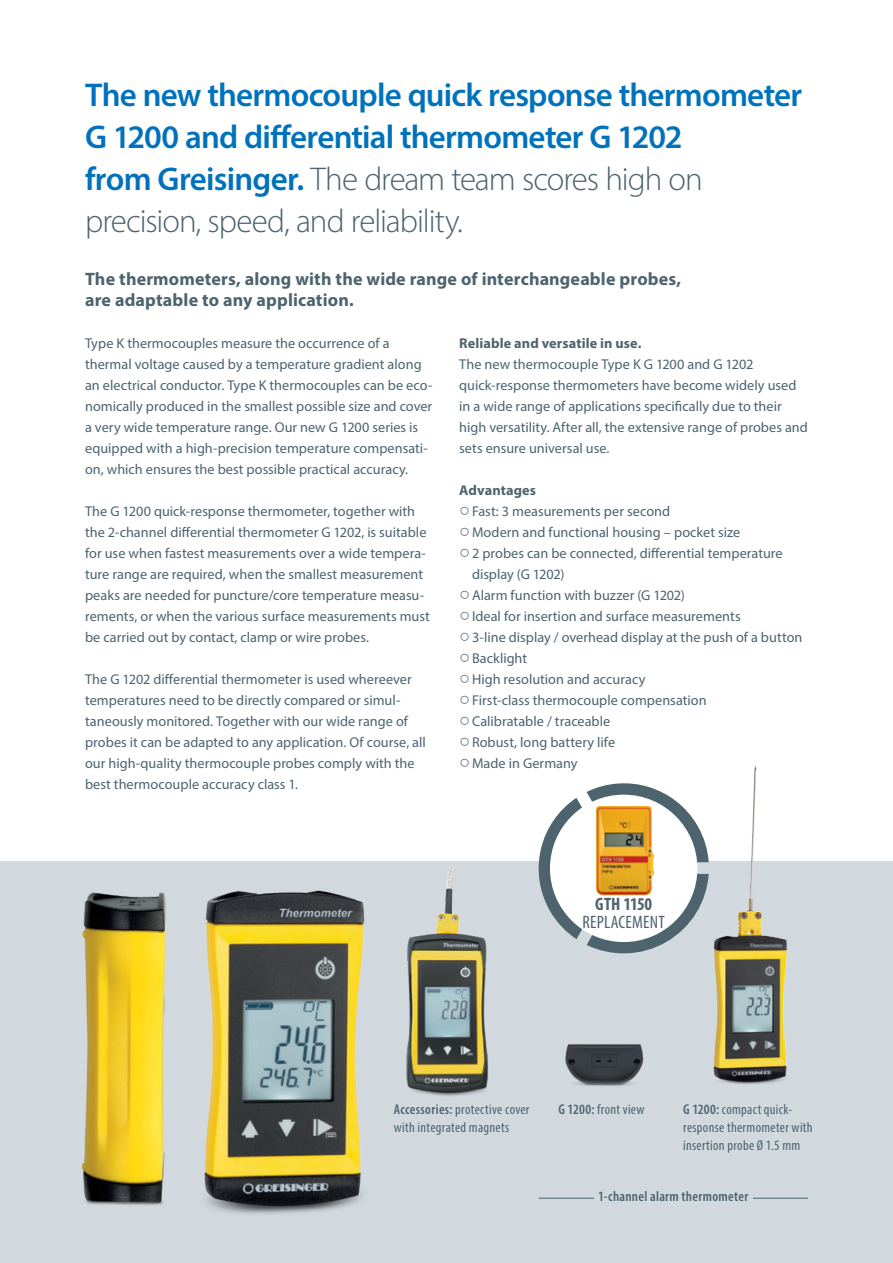
<style>
.page{position:relative;width:893px;height:1263px;background:#fff}
.page>*{position:absolute;margin:0;border:0;box-sizing:border-box;transform-origin:0 0}
.t1{font:600 33px/42px "Myriad Pro";letter-spacing:-.025em;color:#0072bc}
.t2{font:700 18px/21px "Myriad Pro";letter-spacing:.005em;color:#4d636e}
.t3{font:condensed 18px "Myriad Pro";letter-spacing:.015em;color:#4d636e}
.t4{font:700 condensed 18px "Myriad Pro";letter-spacing:-.015em;color:#4d636e}
.t5{font:14.25px/21px "Myriad Pro";letter-spacing:.005em;color:#4d636e}
.t6{font:condensed 14.25px/18px "Myriad Pro";letter-spacing:.02em;color:#4d636e}
.t7{font:700 14.25px "Myriad Pro";letter-spacing:.005em;color:#4d636e}
.t8{font:600 condensed 14.25px "Myriad Pro";letter-spacing:.025em;color:#4d636e}
.s1{font-weight:300;color:#4d636e}
.s2{font-family:"Arial";font-size:18.6px}
.s3{font-weight:600}
</style>
<div class="page">
<div style="left:0;top:862px;width:893px;height:401px;background:#d1d9df"></div>
<img style="left:391px;top:861px;width:112px;height:235px">
<img style="left:709px;top:765px;width:89px;height:319px">
<img style="left:565px;top:1044px;width:79px;height:42px">
<img style="left:40px;top:861px;width:181px;height:344px">
<img style="left:179px;top:875px;width:216px;height:339px">
<svg style="left:527px;top:783px;width:182px;height:171px"></svg>
<div style="left:550px;top:795px;width:147px;height:147px;background:#fff;border-radius:50%"></div>
<img style="left:596px;top:806px;width:59px;height:89px">
<hr style="left:539px;top:1198px;width:269px;height:1px;background:#4d636e">
<div style="left:594px;top:1190px;width:159px;height:11px;background:#d1d9df"></div>
<h1 class="t1" style="left:85px;top:73px;width:719px">The new thermocouple quick response thermometer G 1200 and differential thermometer G 1202<br>from Greisinger. <span class="s1">The dream team scores high on precision, speed, and reliability.</span></h1>
<p class="t2" style="left:85px;top:267px;width:598px">The thermometers, along with the wide range of interchangeable probes, are adaptable to any application.</p>
<p class="t7" style="left:459px;top:333px;width:184px">Reliable and versatile in use.</p>
<p class="t5" style="left:459px;top:353px;width:350px">The new thermocouple Type K G 1200 and G 1202 quick-response thermometers have become widely used in a wide range of applications specifically due to their high versatility. After all, the extensive range of probes and sets ensure universal use.</p>
<p class="t7" style="left:459px;top:480px;width:78px">Advantages</p>
<p class="t5" style="left:459px;top:500px;width:212px"><span class="s2">○</span>Fast: 3 measurements per second</p>
<p class="t5" style="left:459px;top:521px;width:283px"><span class="s2">○</span>Modern and functional housing – pocket size</p>
<p class="t5" style="left:472px;top:542px;width:312px;text-indent:-13px"><span class="s2">○</span>2 probes can be connected, differential temperature display (G 1202)</p>
<p class="t5" style="left:459px;top:584px;width:227px"><span class="s2">○</span>Alarm function with buzzer (G 1202)</p>
<p class="t5" style="left:459px;top:605px;width:283px"><span class="s2">○</span>Ideal for insertion and surface measurements</p>
<p class="t5" style="left:459px;top:626px;width:345px"><span class="s2">○</span>3-line display / overhead display at the push of a button</p>
<p class="t5" style="left:459px;top:647px;width:69px"><span class="s2">○</span>Backlight</p>
<p class="t5" style="left:459px;top:668px;width:188px"><span class="s2">○</span>High resolution and accuracy</p>
<p class="t5" style="left:459px;top:689px;width:249px"><span class="s2">○</span>First-class thermocouple compensation</p>
<p class="t5" style="left:459px;top:710px;width:153px"><span class="s2">○</span>Calibratable / traceable</p>
<p class="t5" style="left:459px;top:731px;width:158px"><span class="s2">○</span>Robust, long battery life</p>
<p class="t5" style="left:459px;top:752px;width:120px"><span class="s2">○</span>Made in Germany</p>
<p class="t5" style="left:85px;top:332px;width:349px">Type K thermocouples measure the occurrence of a thermal voltage caused by a temperature gradient along an electrical conductor. Type K thermocouples can be eco&shy;nomically produced in the smallest possible size and cover a very wide temperature range. Our new G 1200 series is equipped with a high-precision temperature compensati&shy;on, which ensures the best possible practical accuracy.</p>
<p class="t5" style="left:85px;top:500px;width:346px">The G 1200 quick-response thermometer, together with the 2-channel differential thermometer G 1202, is suitable for use when fastest measurements over a wide tempera&shy;ture range are required, when the smallest measurement peaks are needed for puncture/core temperature measu&shy;rements, or when the various surface measurements must be carried out by contact, clamp or wire probes.</p>
<p class="t5" style="left:85px;top:668px;width:342px">The G 1202 differential thermometer is used whereever temperatures need to be directly compared or simul&shy;taneously monitored. Together with our wide range of probes it can be adapted to any application. Of course, all our high-quality thermocouple probes comply with the best thermocouple accuracy class 1.</p>
<p class="t4" style="left:595px;top:893px;width:58px">GTH 1150</p>
<p class="t3" style="left:582px;top:911px;width:84px">REPLACEMENT</p>
<p class="t6" style="left:394px;top:1100px;width:137px"><span class="s3">Accessories:</span> protective cover</p>
<p class="t6" style="left:558px;top:1100px;width:88px"><span class="s3">G 1200:</span> front view</p>
<p class="t6" style="left:394px;top:1118px;width:117px">with integrated magnets</p>
<p class="t6" style="left:683px;top:1100px;width:131px"><span class="s3">G 1200:</span> compact quick&shy;response thermometer with insertion probe Ø 1.5 mm</p>
<p class="t8" style="left:598px;top:1187px;width:152px">1-channel alarm thermometer</p>
</div>
